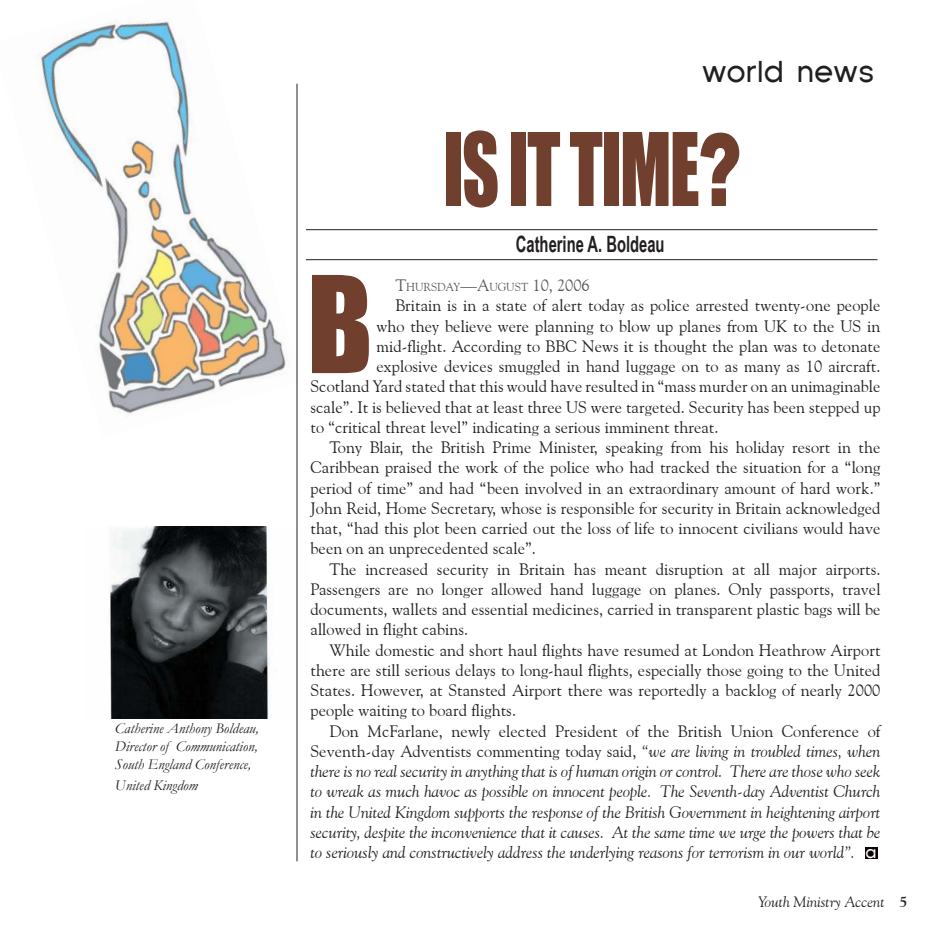
<style>
.page{position:relative;width:945px;height:945px;background:#fff}
.page>*{position:absolute;margin:0;border:0;box-sizing:border-box;transform-origin:0 0}
.t1{font:124.2px "Impact";color:#713f2d;scale:.96 1}
.t2{font:93.6px "Impact";letter-spacing:-.025em;color:#713f2d;scale:.77 1}
.t3{font:30px "Florencesans";color:#221f1f}
.t4{font:700 22.5px "Arial Narrow";color:#221f1f;scale:.8 1}
.t5{font:16.5px "Goudy Old Style BT";letter-spacing:.005em;color:#221f1f}
.t6{font:italic 16.5px "Goudy Old Style BT";color:#221f1f}
.t7{font:16.5px "Florencesans";color:#fff}
.t8{font:italic 15px/18px "Garamond";color:#221f1f;text-align:justify}
.t9{font:italic 15px "Goudy Old Style BT";color:#221f1f}
.t10{font:11.55px "Goudy Old Style BT";color:#57585a}
.s1{font-family:"Arial";font-weight:900;font-size:100.8px}
.s2{font-size:16.5px}
.s3{font-style:italic}
.s4{font-weight:700;font-style:normal}
</style>
<div class="page">
<img style="left:37px;top:20px;width:261px;height:417px">
<img style="left:110px;top:526px;width:187px;height:192px">
<hr style="left:306px;top:229px;width:572px;height:1px;background:#221f1f">
<hr style="left:306px;top:259px;width:572px;height:1px;background:#221f1f">
<hr style="left:297px;top:84px;width:1px;height:777px;background:#221f1f">
<div style="left:865px;top:848px;width:12px;height:11px;background:#0a0203"></div>
<p class="t8" style="left:115px;top:719px;width:145px">Catherine Anthony Boldeau, Director of Communication, South England Conference,</p>
<p class="t8" style="left:115px;top:775px;width:84px">United Kingdom</p>
<h3 class="t3" style="left:702px;top:55px;width:174px">world news</h3>
<h2 class="t2" style="left:443px;top:97px;width:389px">IS IT TIME<span class="s1">?</span></h2>
<h3 class="t4" style="left:516px;top:227px;width:187px">Catherine A. Boldeau</h3>
<h1 class="t1" style="left:307px;top:228px;width:70px">B</h1>
<p class="t10" style="left:395px;top:280px;width:196px"><span class="s2">T</span>HURSDAY<span class="s2">—A</span>UGUST <span class="s2">10, 2006</span></p>
<p class="t5" style="left:395px;top:296px;width:487px">Britain is in a state of alert today as police arrested twenty-one people</p>
<p class="t5" style="left:377px;top:316px;width:505px">who they believe were planning to blow up planes from UK to the US in</p>
<p class="t5" style="left:377px;top:336px;width:505px">mid-flight. According to BBC News it is thought the plan was to detonate</p>
<p class="t5" style="left:377px;top:356px;width:505px">explosive devices smuggled in hand luggage on to as many as 10 aircraft.</p>
<p class="t5" style="left:310px;top:377px;width:572px">Scotland Yard stated that this would have resulted in “mass murder on an unimaginable</p>
<p class="t5" style="left:310px;top:397px;width:572px">scale”. It is believed that at least three US were targeted. Security has been stepped up</p>
<p class="t5" style="left:310px;top:417px;width:410px">to “critical threat level” indicating a serious imminent threat.</p>
<p class="t5" style="left:329px;top:437px;width:553px">Tony Blair, the British Prime Minister, speaking from his holiday resort in the</p>
<p class="t5" style="left:311px;top:458px;width:571px">Caribbean praised the work of the police who had tracked the situation for a “long</p>
<p class="t5" style="left:311px;top:478px;width:571px">period of time” and had “been involved in an extraordinary amount of hard work.”</p>
<p class="t5" style="left:311px;top:498px;width:572px">John Reid, Home Secretary, whose is responsible for security in Britain acknowledged</p>
<p class="t5" style="left:311px;top:518px;width:572px">that, “had this plot been carried out the loss of life to innocent civilians would have</p>
<p class="t5" style="left:311px;top:539px;width:227px">been on an unprecedented scale”.</p>
<p class="t5" style="left:329px;top:559px;width:553px">The increased security in Britain has meant disruption at all major airports.</p>
<p class="t5" style="left:311px;top:579px;width:572px">Passengers are no longer allowed hand luggage on planes. Only passports, travel</p>
<p class="t5" style="left:311px;top:599px;width:572px">documents, wallets and essential medicines, carried in transparent plastic bags will be</p>
<p class="t5" style="left:311px;top:620px;width:159px">allowed in flight cabins.</p>
<p class="t5" style="left:329px;top:640px;width:553px">While domestic and short haul flights have resumed at London Heathrow Airport</p>
<p class="t5" style="left:311px;top:660px;width:572px">there are still serious delays to long-haul flights, especially those going to the United</p>
<p class="t5" style="left:311px;top:680px;width:571px">States. However, at Stansted Airport there was reportedly a backlog of nearly 2000</p>
<p class="t5" style="left:311px;top:701px;width:207px">people waiting to board flights.</p>
<p class="t5" style="left:329px;top:721px;width:553px">Don McFarlane, newly elected President of the British Union Conference of</p>
<p class="t5" style="left:311px;top:741px;width:571px">Seventh-day Adventists commenting today said, <span class="s3">“we are living in troubled times, when</span></p>
<p class="t6" style="left:311px;top:761px;width:571px">there is no real security in anything that is of human origin or control. There are those who seek</p>
<p class="t6" style="left:311px;top:782px;width:571px">to wreak as much havoc as possible on innocent people. The Seventh-day Adventist Church</p>
<p class="t6" style="left:311px;top:802px;width:572px">in the United Kingdom supports the response of the British Government in heightening airport</p>
<p class="t6" style="left:311px;top:822px;width:572px">security, despite the inconvenience that it causes. At the same time we urge the powers that be</p>
<p class="t6" style="left:311px;top:842px;width:546px">to seriously and constructively address the underlying reasons for terrorism in our world”.</p>
<p class="t7" style="left:866px;top:844px;width:13px">a</p>
<p class="t9" style="left:758px;top:892px;width:151px">Youth Ministry Accent <span class="s4">5</span></p>
</div>
